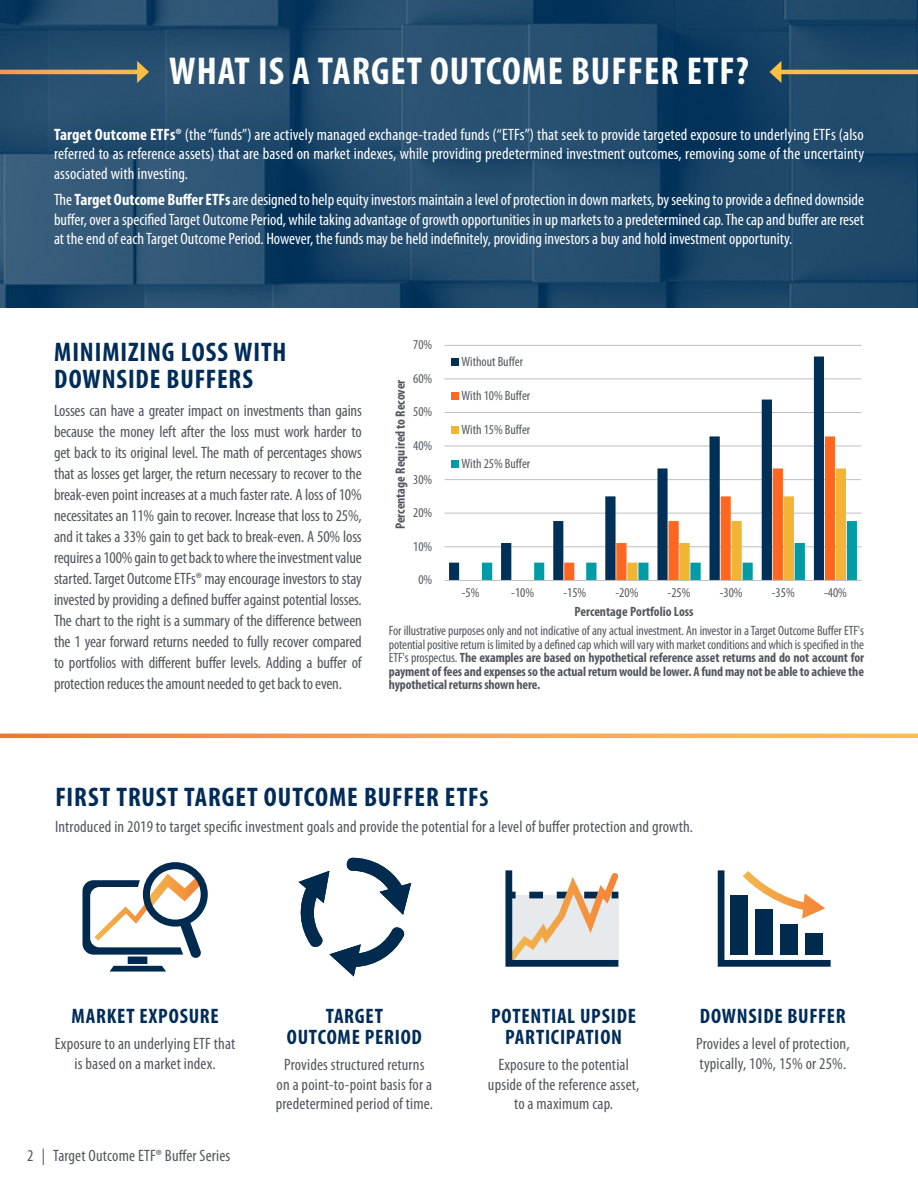
<style>
.page{position:relative;width:918px;height:1188px;background:#fff}
.page>*{position:absolute;margin:0;border:0;box-sizing:border-box;transform-origin:0 0}
.Body_Copy{font:700 condensed 39px "Myriad Pro";letter-spacing:.025em;color:#fff}
.Body_Headers_Blue{font:700 condensed 27px "Myriad Pro";letter-spacing:.035em;color:#002c59}
.Body_Headers_Blue-2{font:700 condensed 21px/21px "Myriad Pro";letter-spacing:.035em;color:#002c59;text-align:center}
.Body_Copy-2{font:condensed 16.5px/21px "Myriad Pro";letter-spacing:.01em;color:#52575f;text-align:center}
.Body_Copy-3{font:condensed 16.5px/19.5px "Myriad Pro";color:#fff;text-align:justify}
.Body_Headers_Blue-3{font:condensed 16.5px "Myriad Pro";letter-spacing:.01em;color:#52575f}
.Risk_Copy{font:condensed 13.5px/13.5px "Myriad Pro";letter-spacing:-.01em;color:#52575f;text-align:justify}
.t1{font:condensed 13.5px "Myriad Pro";color:#53585f}
.t2{font:700 condensed 13.5px "Myriad Pro";letter-spacing:-.005em;color:#53585f}
.s1{font-weight:700}
.s2{font-size:22.5px}
</style>
<div class="page">
<img style="left:0;top:0;width:918px;height:308px">
<hr style="left:777px;top:70px;width:141px;height:4px;background:#fdbc4a">
<svg style="left:770px;top:61px;width:11px;height:22px"></svg>
<svg style="left:0;top:70px;width:137px;height:4px"></svg>
<svg style="left:137px;top:61px;width:12px;height:22px"></svg>
<svg style="left:82px;top:862px;width:126px;height:110px"></svg>
<svg style="left:298px;top:858px;width:113px;height:119px"></svg>
<svg style="left:505px;top:870px;width:114px;height:97px"></svg>
<svg style="left:717px;top:870px;width:114px;height:97px"></svg>
<div style="left:731px;top:895px;width:17px;height:59px;background:#002a4e"></div>
<div style="left:756px;top:909px;width:17px;height:45px;background:#002a4e"></div>
<div style="left:781px;top:924px;width:17px;height:30px;background:#002a4e"></div>
<div style="left:806px;top:933px;width:17px;height:21px;background:#002a4e"></div>
<svg style="left:0;top:734px;width:918px;height:4px"></svg>
<hr style="left:445px;top:547px;width:416px;height:1px;background:#bfbfbf">
<hr style="left:445px;top:513px;width:416px;height:1px;background:#bfbfbf">
<hr style="left:445px;top:479px;width:416px;height:1px;background:#bfbfbf">
<hr style="left:445px;top:446px;width:416px;height:1px;background:#bfbfbf">
<hr style="left:445px;top:412px;width:416px;height:1px;background:#bfbfbf">
<hr style="left:445px;top:379px;width:416px;height:1px;background:#bfbfbf">
<hr style="left:445px;top:345px;width:416px;height:1px;background:#bfbfbf">
<svg style="left:449px;top:357px;width:375px;height:223px"></svg>
<svg style="left:482px;top:436px;width:375px;height:144px"></svg>
<hr style="left:445px;top:580px;width:416px;height:1px;background:#bfbfbf">
<div style="left:451px;top:359px;width:7px;height:7px;background:#003057"></div>
<div style="left:451px;top:392px;width:7px;height:8px;background:#ff6720"></div>
<div style="left:451px;top:426px;width:7px;height:7px;background:#f1b434"></div>
<div style="left:451px;top:460px;width:7px;height:7px;background:#009ca6"></div>
<p class="Body_Copy" style="left:169px;top:47px;width:581px">WHAT IS A TARGET OUTCOME BUFFER ETF?</p>
<p class="Body_Copy-3" style="left:54px;top:124px;width:812px"><span class="s1">Target Outcome ETFs®</span> (the “funds”) are actively managed exchange-traded funds (“ETFs”) that seek to provide targeted exposure to underlying ETFs (also referred to as reference assets) that are based on market indexes, while providing predetermined investment outcomes, removing some of the uncertainty associated with investing.</p>
<p class="Body_Copy-3" style="left:54px;top:190px;width:812px">The <span class="s1">Target Outcome Buffer ETFs</span> are designed to help equity investors maintain a level of protection in down markets, by seeking to provide a defined downside buffer, over a specified Target Outcome Period, while taking advantage of growth opportunities in up markets to a predetermined cap. The cap and buffer are reset at the end of each Target Outcome Period. However, the funds may be held indefinitely, providing investors a buy and hold investment opportunity.</p>
<p class="Body_Headers_Blue" style="left:54px;top:335px;width:234px">MINIMIZING LOSS WITH</p>
<p class="Body_Headers_Blue" style="left:54px;top:363px;width:201px">DOWNSIDE BUFFERS</p>
<p class="Body_Copy-2" style="left:54px;top:400px;width:309px;text-align:justify">Losses can have a greater impact on investments than gains because the money left after the loss must work harder to get back to its original level. The math of percentages shows that as losses get larger, the return necessary to recover to the break-even point increases at a much faster rate. A loss of 10% necessitates an 11% gain to recover. Increase that loss to 25%, and it takes a 33% gain to get back to break-even. A 50% loss requires a 100% gain to get back to where the investment value started. Target Outcome ETFs® may encourage investors to stay invested by providing a defined buffer against potential losses.<br>The chart to the right is a summary of the difference between the 1 year forward returns needed to fully recover compared to portfolios with different buffer levels. Adding a buffer of protection reduces the amount needed to get back to even.</p>
<p class="t1" style="left:413px;top:337px;width:21px">70%</p>
<p class="t1" style="left:413px;top:370px;width:21px">60%</p>
<p class="t2" style="left:392px;top:529px;width:151px;rotate:-90deg">Percentage Required to Recover</p>
<p class="t1" style="left:413px;top:404px;width:21px">50%</p>
<p class="t1" style="left:413px;top:437px;width:21px">40%</p>
<p class="t1" style="left:413px;top:471px;width:21px">30%</p>
<p class="t1" style="left:413px;top:505px;width:21px">20%</p>
<p class="t1" style="left:413px;top:538px;width:21px">10%</p>
<p class="t1" style="left:418px;top:572px;width:15px">0%</p>
<p class="t1" style="left:461px;top:353px;width:63px">Without Buffer</p>
<p class="t1" style="left:461px;top:387px;width:70px">With 10% Buffer</p>
<p class="t1" style="left:461px;top:421px;width:70px">With 15% Buffer</p>
<p class="t1" style="left:461px;top:455px;width:70px">With 25% Buffer</p>
<p class="t1" style="left:462px;top:584px;width:19px">-5%</p>
<p class="t1" style="left:511px;top:584px;width:24px">-10%</p>
<p class="t1" style="left:563px;top:584px;width:24px">-15%</p>
<p class="t1" style="left:616px;top:584px;width:24px">-20%</p>
<p class="t1" style="left:668px;top:584px;width:24px">-25%</p>
<p class="t1" style="left:720px;top:584px;width:24px">-30%</p>
<p class="t1" style="left:772px;top:584px;width:24px">-35%</p>
<p class="t1" style="left:824px;top:584px;width:24px">-40%</p>
<p class="t2" style="left:574px;top:603px;width:121px">Percentage Portfolio Loss</p>
<p class="Risk_Copy" style="left:389px;top:624px;width:477px">For illustrative purposes only and not indicative of any actual investment. An investor in a Target Outcome Buffer ETF's potential positive return is limited by a defined cap which will vary with market conditions and which is specified in the ETF's prospectus. <span class="s1">The examples are based on hypothetical reference asset returns and do not account for payment of fees and expenses so the actual return would be lower. A fund may not be able to achieve the hypothetical returns shown here.</span></p>
<p class="Body_Headers_Blue" style="left:55px;top:780px;width:434px">FIRST TRUST TARGET OUTCOME BUFFER ETF<span class="s2">S</span></p>
<p class="Body_Headers_Blue-3" style="left:55px;top:817px;width:640px">Introduced in 2019 to target specific investment goals and provide the potential for a level of buffer protection and growth.</p>
<p class="Body_Headers_Blue-2" style="left:71px;top:1005px;width:149px">MARKET EXPOSURE</p>
<p class="Body_Copy-2" style="left:55px;top:1034px;width:182px;line-height:19.5px">Exposure to an underlying ETF that is based on a market index.</p>
<p class="Body_Copy-2" style="left:27px;top:1145px;width:205px">2 | Target Outcome ETF® Buffer Series</p>
<p class="Body_Headers_Blue-2" style="left:287px;top:1005px;width:137px">TARGET<br>OUTCOME PERIOD</p>
<p class="Body_Copy-2" style="left:276px;top:1055px;width:159px;line-height:19.5px">Provides structured returns on a point-to-point basis for a predetermined period of time.</p>
<p class="Body_Headers_Blue-2" style="left:491px;top:1005px;width:146px">POTENTIAL UPSIDE<br>PARTICIPATION</p>
<p class="Body_Copy-2" style="left:488px;top:1055px;width:153px;line-height:19.5px">Exposure to the potential upside of the reference asset, to a maximum cap.</p>
<p class="Body_Headers_Blue-2" style="left:700px;top:1005px;width:147px">DOWNSIDE BUFFER</p>
<p class="Body_Copy-2" style="left:696px;top:1033px;width:155px">Provides a level of protection,</p>
<p class="Body_Copy-2" style="left:700px;top:1053px;width:148px">typically, 10%, 15% or 25%.</p>
</div>
